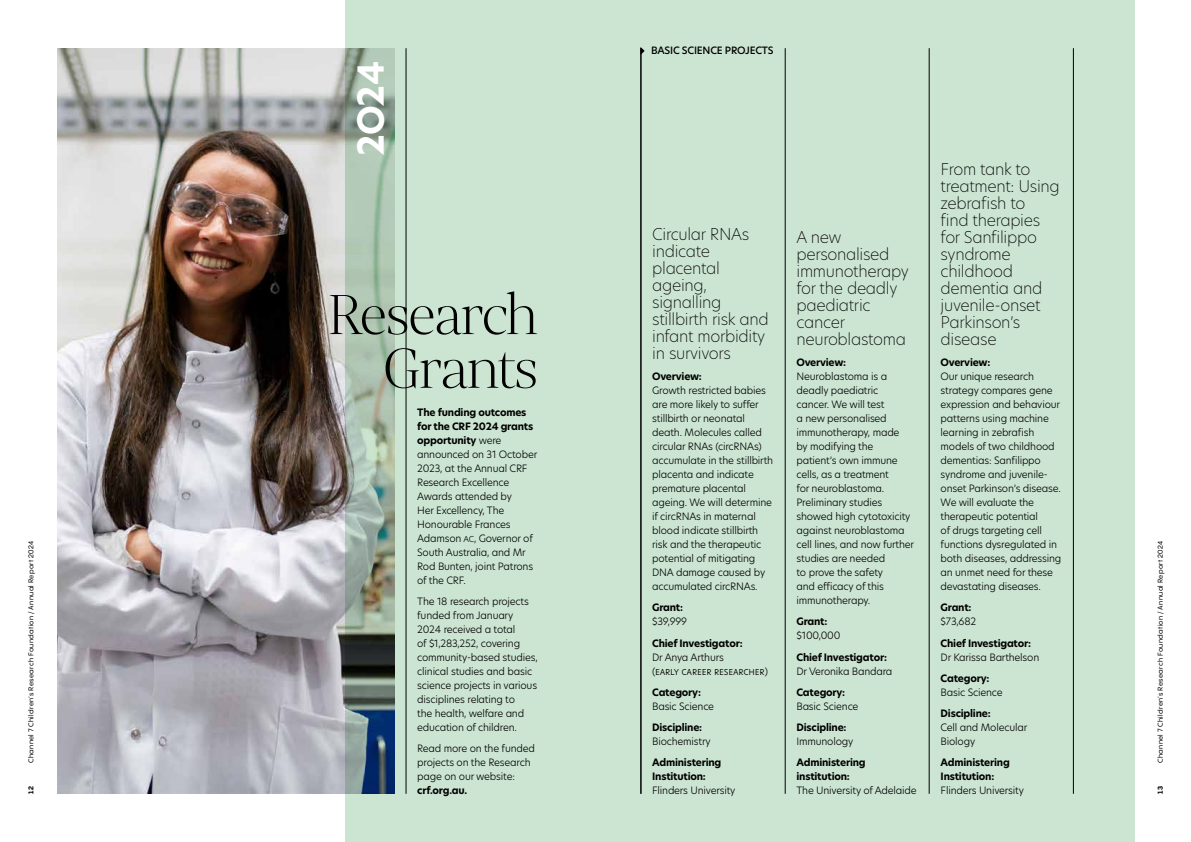
<style>
.page{position:relative;width:1191px;height:842px;background:#fff}
.page>*{position:absolute;margin:0;border:0;box-sizing:border-box;transform-origin:0 0}
.t1{font:300 61.2px/53.7px "Mixta Sharp";letter-spacing:-.03em;color:#000;text-align:right}
.t2{font:700 35.1px "New Hero";color:#fff}
.t3{font:200 16px/17px "New Hero";letter-spacing:-.02em;color:#000}
.t4{font:300 10px/14px "New Hero";letter-spacing:-.02em;color:#000}
.t5{font:700 10px/14px "New Hero";letter-spacing:-.02em;color:#000}
.t6{font:500 10px "New Hero";letter-spacing:-.02em;color:#000}
.t7{font:500 7px "PP Pangram Sans Rounded";letter-spacing:.045em;color:#000}
.t8{font:700 7px "PP Pangram Sans Rounded";color:#000}
.s1{font-weight:700}
.s2{font-size:8px}
</style>
<div class="page">
<img style="left:57px;top:48px;width:288px;height:746px">
<svg style="left:345px;top:0;width:239px;height:842px;fill:#cce5d2"></svg>
<div style="left:584px;top:0;width:550px;height:842px;background:#cce5d2"></div>
<hr style="left:785px;top:48px;width:1px;height:746px;background:#000">
<hr style="left:406px;top:48px;width:1px;height:746px;background:#000">
<hr style="left:641px;top:48px;width:1px;height:746px;background:#000">
<hr style="left:929px;top:48px;width:1px;height:746px;background:#000">
<hr style="left:640px;top:48px;width:1px;height:746px;background:#000">
<hr style="left:1073px;top:48px;width:1px;height:746px;background:#000">
<svg style="left:640px;top:47px;width:4px;height:8px"></svg>
<p class="t7" style="left:26px;top:763px;width:224px;rotate:-90deg">Channel 7 Children’s Research Foundation / Annual Report 2024</p>
<p class="t8" style="left:26px;top:794px;width:9px;rotate:-90deg">12</p>
<h2 class="t2" style="left:347px;top:156px;width:97px;rotate:-90deg">2O24</h2>
<h1 class="t1" style="left:328px;top:288px;width:212px">Research<br>Grants</h1>
<p class="t4" style="left:417px;top:405px;width:122px"><span class="s1">The funding outcomes for the CRF 2024 grants opportunity</span> were announced on 31 October<br>2023, at the Annual CRF<br>Research Excellence<br>Awards attended by<br>Her Excellency, The<br>Honourable Frances<br>Adamson <span class="s2">AC</span>, Governor of<br>South Australia, and Mr<br>Rod Bunten, joint Patrons of the CRF.</p>
<p class="t4" style="left:417px;top:594px;width:122px">The 18 research projects funded from January<br>2024 received a total<br>of $1,283,252, covering community-based studies, clinical studies and basic science projects in various disciplines relating to<br>the health, welfare and education of children.</p>
<p class="t4" style="left:417px;top:741px;width:119px">Read more on the funded projects on the Research page on our website:</p>
<p class="t5" style="left:417px;top:783px;width:52px">crf.org.au.</p>
<p class="t6" style="left:651px;top:44px;width:124px">BASIC SCIENCE PROJECTS</p>
<h3 class="t3" style="left:652px;top:225px;width:118px">Circular RNAs indicate placental ageing, signalling stillbirth risk and infant morbidity in survivors</h3>
<p class="t5" style="left:652px;top:370px;width:51px">Overview:</p>
<p class="t4" style="left:652px;top:383px;width:122px">Growth restricted babies are more likely to suffer stillbirth or neonatal death. Molecules called circular RNAs (circRNAs) accumulate in the stillbirth placenta and indicate premature placental ageing. We will determine if circRNAs in maternal blood indicate stillbirth risk and the therapeutic potential of mitigating<br>DNA damage caused by accumulated circRNAs.</p>
<p class="t5" style="left:652px;top:601px;width:32px">Grant:</p>
<p class="t4" style="left:652px;top:614px;width:36px">$39,999</p>
<p class="t5" style="left:652px;top:636px;width:92px">Chief Investigator:</p>
<p class="t4" style="left:652px;top:650px;width:117px">Dr Anya Arthurs<br>(early career researcher)</p>
<p class="t5" style="left:652px;top:685px;width:50px">Category:</p>
<p class="t4" style="left:652px;top:699px;width:63px">Basic Science</p>
<p class="t5" style="left:652px;top:720px;width:52px">Discipline:</p>
<p class="t4" style="left:652px;top:734px;width:60px">Biochemistry</p>
<p class="t5" style="left:652px;top:755px;width:71px">Administering<br>Institution:</p>
<p class="t4" style="left:652px;top:783px;width:85px">Flinders University</p>
<h3 class="t3" style="left:796px;top:228px;width:114px">A new personalised immunotherapy for the deadly paediatric cancer neuroblastoma</h3>
<p class="t5" style="left:796px;top:356px;width:51px">Overview:</p>
<p class="t4" style="left:796px;top:369px;width:119px">Neuroblastoma is a deadly paediatric<br>cancer. We will test<br>a new personalised immunotherapy, made<br>by modifying the patient’s own immune cells, as a treatment<br>for neuroblastoma.<br>Preliminary studies showed high cytotoxicity against neuroblastoma cell lines, and now further studies are needed<br>to prove the safety<br>and efficacy of this immunotherapy.</p>
<p class="t5" style="left:796px;top:615px;width:32px">Grant:</p>
<p class="t4" style="left:796px;top:628px;width:45px">$100,000</p>
<p class="t5" style="left:796px;top:650px;width:92px">Chief Investigator:</p>
<p class="t4" style="left:796px;top:664px;width:97px">Dr Veronika Bandara</p>
<p class="t5" style="left:796px;top:685px;width:50px">Category:</p>
<p class="t4" style="left:796px;top:699px;width:63px">Basic Science</p>
<p class="t5" style="left:796px;top:720px;width:52px">Discipline:</p>
<p class="t4" style="left:796px;top:734px;width:58px">Immunology</p>
<p class="t5" style="left:796px;top:755px;width:71px">Administering institution:</p>
<p class="t4" style="left:796px;top:783px;width:122px">The University of Adelaide</p>
<h3 class="t3" style="left:940px;top:160px;width:121px">From tank to treatment: Using zebrafish to<br>find therapies for Sanfilippo syndrome childhood dementia and juvenile-onset<br>Parkinson’s disease</h3>
<p class="t5" style="left:940px;top:356px;width:51px">Overview:</p>
<p class="t4" style="left:940px;top:369px;width:122px">Our unique research strategy compares gene expression and behaviour patterns using machine learning in zebrafish models of two childhood dementias: Sanfilippo syndrome and juvenile&shy;onset Parkinson’s disease.<br>We will evaluate the therapeutic potential<br>of drugs targeting cell functions dysregulated in both diseases, addressing an unmet need for these devastating diseases.</p>
<p class="t5" style="left:940px;top:601px;width:32px">Grant:</p>
<p class="t4" style="left:940px;top:614px;width:37px">$73,682</p>
<p class="t5" style="left:940px;top:636px;width:92px">Chief Investigator:</p>
<p class="t4" style="left:940px;top:650px;width:100px">Dr Karissa Barthelson</p>
<p class="t5" style="left:940px;top:671px;width:50px">Category:</p>
<p class="t4" style="left:940px;top:685px;width:63px">Basic Science</p>
<p class="t5" style="left:940px;top:706px;width:52px">Discipline:</p>
<p class="t4" style="left:940px;top:720px;width:88px">Cell and Molecular<br>Biology</p>
<p class="t5" style="left:940px;top:755px;width:71px">Administering<br>Institution:</p>
<p class="t4" style="left:940px;top:783px;width:85px">Flinders University</p>
<p class="t7" style="left:1155px;top:763px;width:224px;rotate:-90deg">Channel 7 Children’s Research Foundation / Annual Report 2024</p>
<p class="t8" style="left:1155px;top:794px;width:9px;rotate:-90deg">13</p>
</div>
